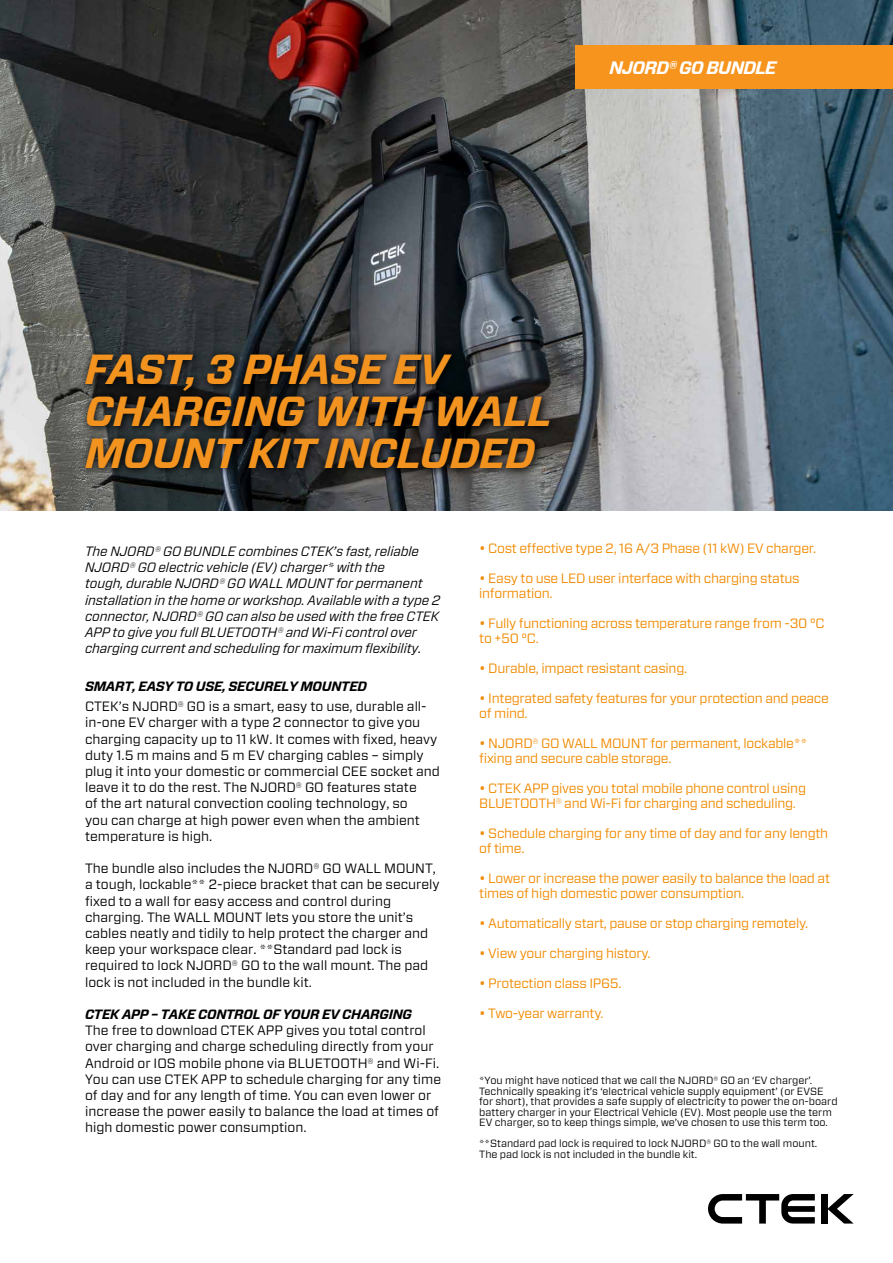
<style>
.page{position:relative;width:893px;height:1263px;background:#fff}
.page>*{position:absolute;margin:0;border:0;box-sizing:border-box;transform-origin:0 0}
.t1{font:italic 700 42px/42px "Forza";letter-spacing:-.01em;color:#f29320}
.t2{font:italic 700 18px "Forza";letter-spacing:-.04em;color:#fff}
.t3{font:13.5px/16.2px "Forza";color:#000}
.t4{font:13.5px/15px "Forza";letter-spacing:-.02em;color:#f18a00}
.t5{font:italic 13.5px/16.2px "Forza";letter-spacing:-.01em;color:#000}
.t6{font:italic 700 13.5px "Forza";letter-spacing:-.02em;color:#000}
.t7{font:10.5px/10.5px "Forza";color:#000}
</style>
<div class="page">
<img style="left:0;top:0;width:893px;height:511px">
<div style="left:575px;top:45px;width:318px;height:44px;background:#f7941e"></div>
<div style="left:821px;top:1194px;width:6px;height:29px;background:#000"></div>
<svg style="left:827px;top:1194px;width:27px;height:29px"></svg>
<svg style="left:708px;top:1194px;width:107px;height:29px"></svg>
<svg style="left:79px;top:347px;width:480px;height:130px;background:#252728"></svg>
<h2 class="t2" style="left:609px;top:56px;width:169px">NJORD® GO BUNDLE</h2>
<h1 class="t1" style="left:85px;top:348px;width:468px">FAST, 3 PHASE EV<br>CHARGING WITH WALL<br>MOUNT KIT INCLUDED</h1>
<p class="t5" style="left:85px;top:543px;width:357px">The NJORD® GO BUNDLE combines CTEK’s fast, reliable NJORD® GO electric vehicle (EV) charger* with the<br>tough, durable NJORD® GO WALL MOUNT for permanent installation in the home or workshop. Available with a type 2 connector, NJORD® GO can also be used with the free CTEK APP to give you full BLUETOOTH® and Wi-Fi control over charging current and scheduling for maximum flexibility.</p>
<p class="t6" style="left:85px;top:677px;width:284px">SMART, EASY TO USE, SECURELY MOUNTED</p>
<p class="t3" style="left:85px;top:698px;width:356px">CTEK’s NJORD® GO is a smart, easy to use, durable all&shy;in-one EV charger with a type 2 connector to give you charging capacity up to 11 kW. It comes with fixed, heavy duty 1.5 m mains and 5 m EV charging cables – simply plug it into your domestic or commercial CEE socket and leave it to do the rest. The NJORD® GO features state<br>of the art natural convection cooling technology, so<br>you can charge at high power even when the ambient temperature is high.</p>
<p class="t3" style="left:85px;top:860px;width:356px">The bundle also includes the NJORD® GO WALL MOUNT, a tough, lockable** 2-piece bracket that can be securely fixed to a wall for easy access and control during charging. The WALL MOUNT lets you store the unit’s cables neatly and tidily to help protect the charger and keep your workspace clear. **Standard pad lock is required to lock NJORD® GO to the wall mount. The pad lock is not included in the bundle kit.</p>
<p class="t6" style="left:85px;top:1005px;width:329px">CTEK APP – TAKE CONTROL OF YOUR EV CHARGING</p>
<p class="t3" style="left:85px;top:1022px;width:358px">The free to download CTEK APP gives you total control over charging and charge scheduling directly from your Android or IOS mobile phone via BLUETOOTH® and Wi-Fi.<br>You can use CTEK APP to schedule charging for any time of day and for any length of time. You can even lower or increase the power easily to balance the load at times of high domestic power consumption.</p>
<p class="t4" style="left:479px;top:541px;width:338px">• Cost effective type 2, 16 A/3 Phase (11 kW) EV charger.</p>
<p class="t4" style="left:479px;top:571px;width:322px">• Easy to use LED user interface with charging status information.</p>
<p class="t4" style="left:479px;top:616px;width:347px">• Fully functioning across temperature range from -30 °C to +50 °C.</p>
<p class="t4" style="left:479px;top:661px;width:210px">• Durable, impact resistant casing.</p>
<p class="t4" style="left:479px;top:691px;width:351px">• Integrated safety features for your protection and peace of mind.</p>
<p class="t4" style="left:479px;top:736px;width:330px">• NJORD® GO WALL MOUNT for permanent, lockable** fixing and secure cable storage.</p>
<p class="t4" style="left:479px;top:781px;width:328px">• CTEK APP gives you total mobile phone control using<br>BLUETOOTH® and Wi-Fi for charging and scheduling.</p>
<p class="t4" style="left:479px;top:826px;width:351px">• Schedule charging for any time of day and for any length of time.</p>
<p class="t4" style="left:479px;top:871px;width:352px">• Lower or increase the power easily to balance the load at times of high domestic power consumption.</p>
<p class="t4" style="left:479px;top:916px;width:331px">• Automatically start, pause or stop charging remotely.</p>
<p class="t4" style="left:479px;top:946px;width:173px">• View your charging history.</p>
<p class="t4" style="left:479px;top:976px;width:144px">• Protection class IP65.</p>
<p class="t4" style="left:479px;top:1006px;width:126px">• Two-year warranty.</p>
<p class="t7" style="left:479px;top:1075px;width:360px">*You might have noticed that we call the NJORD® GO an ‘EV charger’.<br>Technically speaking it’s ‘electrical vehicle supply equipment’ (or EVSE for short), that provides a safe supply of electricity to power the on-board battery charger in your Electrical Vehicle (EV). Most people use the term EV charger, so to keep things simple, we’ve chosen to use this term too.</p>
<p class="t7" style="left:479px;top:1138px;width:340px">**Standard pad lock is required to lock NJORD® GO to the wall mount.<br>The pad lock is not included in the bundle kit.</p>
</div>
